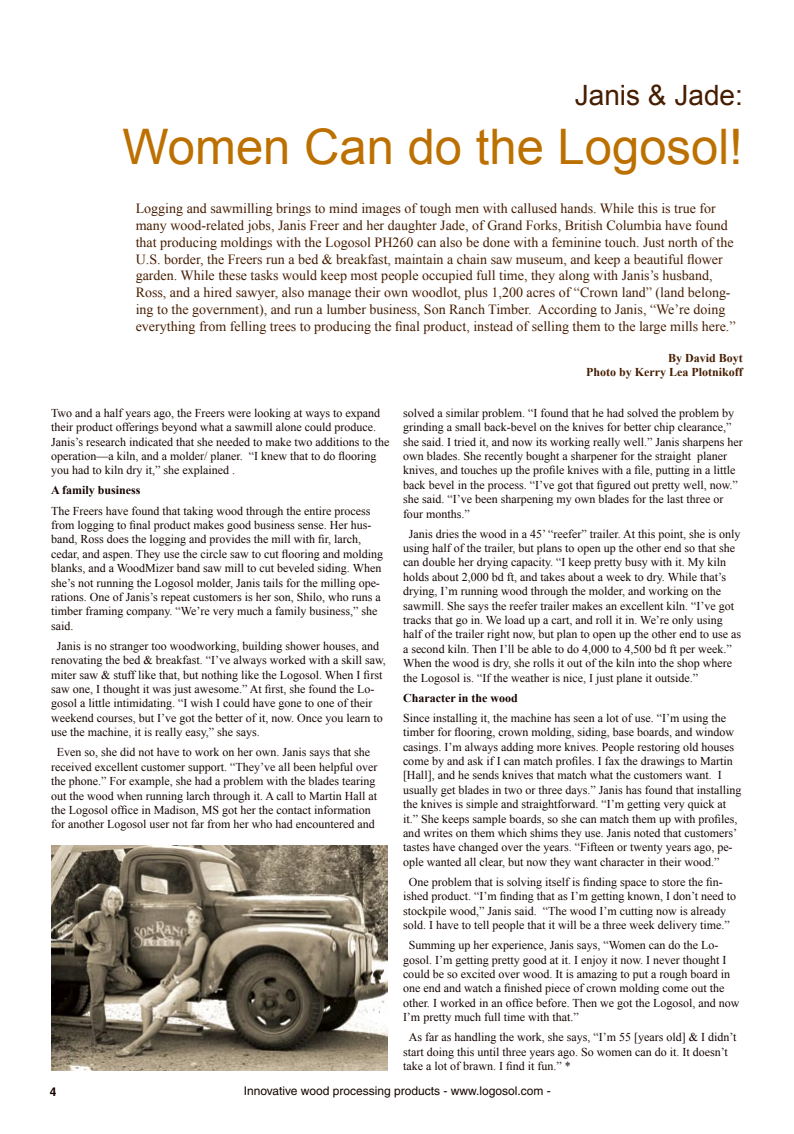
<style>
.page{position:relative;width:794px;height:1134px;background:#fff}
.page>*{position:absolute;margin:0;border:0;box-sizing:border-box;transform-origin:0 0}
.rubrik_-_artikel{font:49px "Arial";color:#bc7000}
.rubrik_-_artikel-2{font:28px "Arial";color:#461d00}
.Ingress{font:14px/16.8px "Times New Roman";color:#461d00}
.brödtext{font:12px/14.4px "Times New Roman";color:#150400}
.t1{font:12px "Helvetica";color:#150400}
.brödtext-2{font:700 12px/14.4px "Times New Roman";color:#461d00;text-align:right}
.mellanrubrik{font:700 12px "Times New Roman";color:#150400}
.t2{font:700 12px "Helvetica";color:#150400}
</style>
<div class="page">
<img style="left:51px;top:846px;width:336px;height:224px">
<p class="rubrik_-_artikel-2" style="left:575px;top:77px;width:170px">Janis &amp; Jade:</p>
<p class="rubrik_-_artikel" style="left:123px;top:114px;width:622px">Women Can do the Logosol!</p>
<p class="Ingress" style="left:136px;top:200px;width:601px">Logging and sawmilling brings to mind images of tough men with callused hands. While this is true for many wood-related jobs, Janis Freer and her daughter Jade, of Grand Forks, British Columbia have found that producing moldings with the Logosol PH260 can also be done with a feminine touch. Just north of the U.S. border, the Freers run a bed &amp; breakfast, maintain a chain saw museum, and keep a beautiful flower garden. While these tasks would keep most people occupied full time, they along with Janis’s husband, Ross, and a hired sawyer, also manage their own woodlot, plus 1,200 acres of “Crown land” (land belong&shy;ing to the government), and run a lumber business, Son Ranch Timber. According to Janis, “We’re doing everything from felling trees to producing the final product, instead of selling them to the large mills here.”</p>
<p class="brödtext-2" style="left:586px;top:350px;width:158px">By David Boyt<br>Photo by Kerry Lea Plotnikoff</p>
<p class="brödtext" style="left:51px;top:405px;width:340px">Two and a half years ago, the Freers were looking at ways to expand their product offerings beyond what a sawmill alone could produce.<br>Janis’s research indicated that she needed to make two additions to the operation—a kiln, and a molder/ planer. “I knew that to do flooring you had to kiln dry it,” she explained .</p>
<p class="mellanrubrik" style="left:51px;top:482px;width:91px">A family business</p>
<p class="brödtext" style="left:51px;top:503px;width:333px">The Freers have found that taking wood through the entire process from logging to final product makes good business sense. Her hus&shy;band, Ross does the logging and provides the mill with fir, larch, cedar, and aspen. They use the circle saw to cut flooring and molding blanks, and a WoodMizer band saw mill to cut beveled siding. When she’s not running the Logosol molder, Janis tails for the milling ope&shy;rations. One of Janis’s repeat customers is her son, Shilo, who runs a timber framing company. “We’re very much a family business,” she said.</p>
<p class="brödtext" style="left:51px;top:638px;width:336px;text-indent:6px">Janis is no stranger too woodworking, building shower houses, and renovating the bed &amp; breakfast. “I’ve always worked with a skill saw, miter saw &amp; stuff like that, but nothing like the Logosol. When I first saw one, I thought it was just awesome.” At first, she found the Lo&shy;gosol a little intimidating. “I wish I could have gone to one of their weekend courses, but I’ve got the better of it, now. Once you learn to use the machine, it is really easy,” she says.</p>
<p class="brödtext" style="left:51px;top:745px;width:328px;text-align:center">Even so, she did not have to work on her own. Janis says that she received excellent customer support. “They’ve all been helpful over the phone.” For example, she had a problem with the blades tearing out the wood when running larch through it. A call to Martin Hall at the Logosol office in Madison, MS got her the contact information for another Logosol user not far from her who had encountered and</p>
<p class="brödtext" style="left:403px;top:405px;width:341px">solved a similar problem. “I found that he had solved the problem by grinding a small back-bevel on the knives for better chip clearance,” she said. I tried it, and now its working really well.” Janis sharpens her own blades. She recently bought a sharpener for the straight planer knives, and touches up the profile knives with a file, putting in a little back bevel in the process. “I’ve got that figured out pretty well, now.” she said. “I’ve been sharpening my own blades for the last three or four months.”</p>
<p class="brödtext" style="left:403px;top:526px;width:340px;text-indent:6px">Janis dries the wood in a 45’ “reefer” trailer. At this point, she is only using half of the trailer, but plans to open up the other end so that she can double her drying capacity. “I keep pretty busy with it. My kiln holds about 2,000 bd ft, and takes about a week to dry. While that’s drying, I’m running wood through the molder, and working on the sawmill. She says the reefer trailer makes an excellent kiln. “I’ve got tracks that go in. We load up a cart, and roll it in. We’re only using half of the trailer right now, but plan to open up the other end to use as a second kiln. Then I’ll be able to do 4,000 to 4,500 bd ft per week.” When the wood is dry, she rolls it out of the kiln into the shop where the Logosol is. “If the weather is nice, I just plane it outside.”</p>
<p class="mellanrubrik" style="left:403px;top:689px;width:116px">Character in the wood</p>
<p class="brödtext" style="left:403px;top:710px;width:340px">Since installing it, the machine has seen a lot of use. “I’m using the timber for flooring, crown molding, siding, base boards, and window casings. I’m always adding more knives. People restoring old houses come by and ask if I can match profiles. I fax the drawings to Martin [Hall], and he sends knives that match what the customers want. I usually get blades in two or three days.” Janis has found that installing the knives is simple and straightforward. “I’m getting very quick at it.” She keeps sample boards, so she can match them up with profiles, and writes on them which shims they use. Janis noted that customers’ tastes have changed over the years. “Fifteen or twenty years ago, pe&shy;ople wanted all clear, but now they want character in their wood.”</p>
<p class="brödtext" style="left:403px;top:874px;width:335px;text-indent:6px">One problem that is solving itself is finding space to store the fin&shy;ished product. “I’m finding that as I’m getting known, I don’t need to stockpile wood,” Janis said. “The wood I’m cutting now is already sold. I have to tell people that it will be a three week delivery time.”</p>
<p class="brödtext" style="left:403px;top:938px;width:338px;text-indent:6px">Summing up her experience, Janis says, “Women can do the Lo&shy;gosol. I’m getting pretty good at it. I enjoy it now. I never thought I could be so excited over wood. It is amazing to put a rough board in one end and watch a finished piece of crown molding come out the other. I worked in an office before. Then we got the Logosol, and now I’m pretty much full time with that.”</p>
<p class="brödtext" style="left:403px;top:1030px;width:335px;text-indent:6px">As far as handling the work, she says, “I’m 55 [years old] &amp; I didn’t start doing this until three years ago. So women can do it. It doesn’t take a lot of brawn. I find it fun.” *</p>
<p class="t2" style="left:50px;top:1085px;width:8px">4</p>
<p class="t1" style="left:244px;top:1083px;width:309px">Innovative wood processing products - www.logosol.com -</p>
</div>
